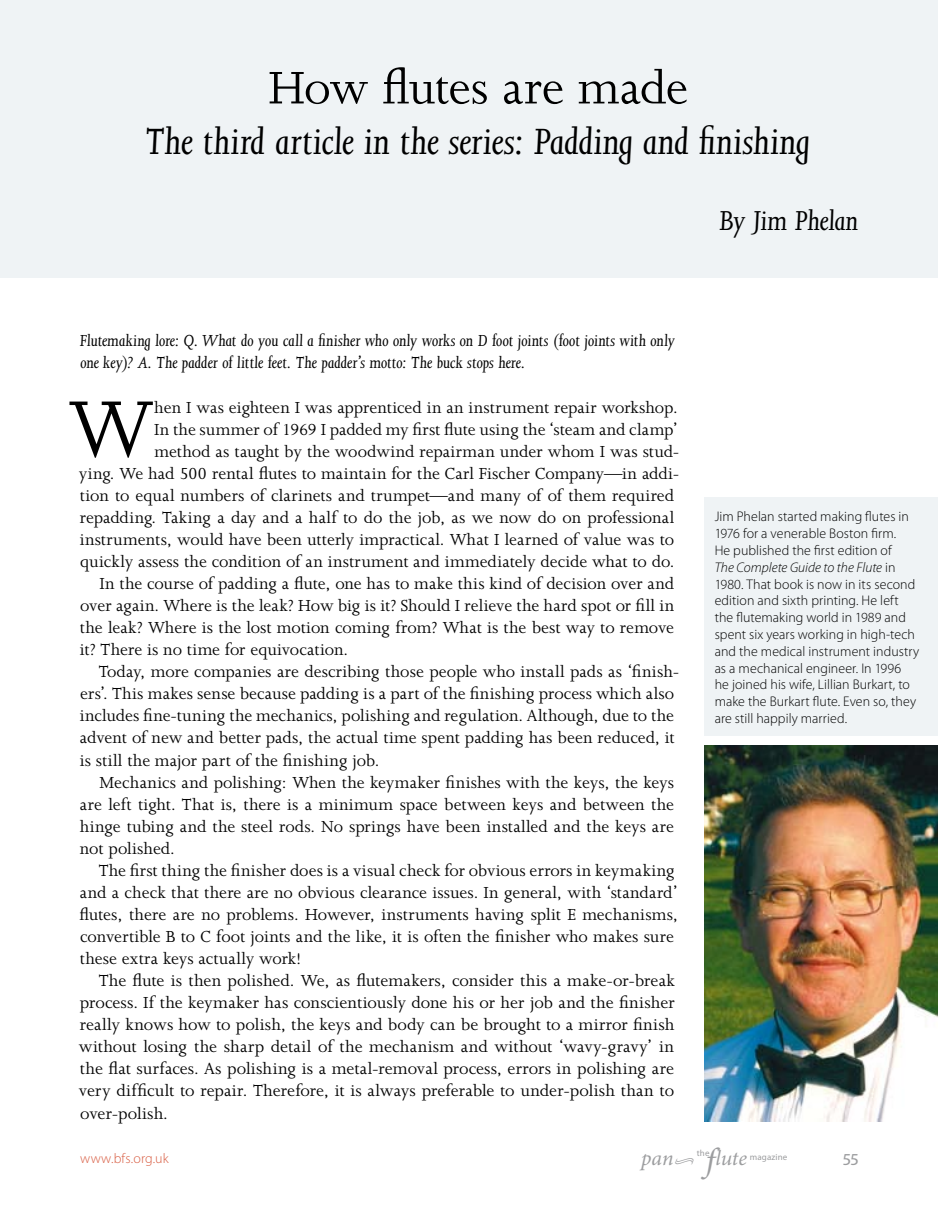
<style>
.page{position:relative;width:938px;height:1221px;background:#fff}
.page>*{position:absolute;margin:0;border:0;box-sizing:border-box;transform-origin:0 0}
.t1{font:92.05px "Joanna MT Std";color:#000}
.t2{font:52.5px "Joanna MT Std";letter-spacing:-.02em;color:#000}
.t3{font:italic 42px "Joanna MT Std";letter-spacing:-.005em;color:#000}
.t4{font:italic 31.5px "Joanna MT Std";letter-spacing:-.015em;color:#000}
.t5{font:italic 21.35px "Minion Pro";letter-spacing:-.005em;color:#9c9d9f}
.t6{font:18.38px "Joanna MT Std";letter-spacing:.005em;color:#000}
.t7{font:italic 18.38px/22.1px "Joanna MT Std";letter-spacing:-.005em;color:#000}
.t8{font:18.38px "Myriad Pro";color:#9c9d9f}
.t9{font:300 14px/16.8px "Myriad Pro";letter-spacing:.005em;color:#000}
.t10{font:300 14px "Myriad Pro";letter-spacing:.01em;color:#d85c41}
.t11{font:8.92px "Myriad Pro";letter-spacing:.02em;color:#9c9d9f}
.s1{font-style:italic}
.s2{font-size:33.25px}
.s3{font-size:12.42px}
</style>
<div class="page">
<div style="left:0;top:0;width:938px;height:278px;background:#eff3f5"></div>
<img style="left:704px;top:745px;width:234px;height:376px">
<div style="left:704px;top:497px;width:234px;height:239px;background:#eff3f5"></div>
<h2 class="t2" style="left:268px;top:60px;width:421px">How flutes are made</h2>
<h3 class="t3" style="left:144px;top:119px;width:667px">The third article in the series: Padding and finishing</h3>
<h3 class="t4" style="left:719px;top:203px;width:141px">By Jim Phelan</h3>
<p class="t7" style="left:80px;top:330px;width:597px">Flutemaking lore: Q. What do you call a finisher who only works on D foot joints (foot joints with only one key)? A. The padder of little feet. The padder’s motto: The buck stops here.</p>
<h1 class="t1" style="left:69px;top:380px;width:87px">W</h1>
<p class="t6" style="left:154px;top:397px;width:525px">hen I was eighteen I was apprenticed in an instrument repair workshop.</p>
<p class="t6" style="left:154px;top:419px;width:525px">In the summer of 1969 I padded my first flute using the ‘steam and clamp’</p>
<p class="t6" style="left:154px;top:441px;width:526px">method as taught by the woodwind repairman under whom I was stud-</p>
<p class="t6" style="left:79px;top:463px;width:602px">ying. We had 500 rental flutes to maintain for the Carl Fischer Company—in addi-</p>
<p class="t6" style="left:80px;top:485px;width:596px">tion to equal numbers of clarinets and trumpet—and many of of them required</p>
<p class="t6" style="left:80px;top:507px;width:596px">repadding. Taking a day and a half to do the job, as we now do on professional</p>
<p class="t6" style="left:80px;top:529px;width:596px">instruments, would have been utterly impractical. What I learned of value was to</p>
<p class="t6" style="left:80px;top:551px;width:596px">quickly assess the condition of an instrument and immediately decide what to do.</p>
<p class="t6" style="left:99px;top:573px;width:576px">In the course of padding a flute, one has to make this kind of decision over and</p>
<p class="t6" style="left:80px;top:595px;width:595px">over again. Where is the leak? How big is it? Should I relieve the hard spot or fill in</p>
<p class="t6" style="left:80px;top:617px;width:595px">the leak? Where is the lost motion coming from? What is the best way to remove</p>
<p class="t6" style="left:80px;top:640px;width:270px">it? There is no time for equivocation.</p>
<p class="t6" style="left:99px;top:662px;width:582px">Today, more companies are describing those people who install pads as ‘finish-</p>
<p class="t6" style="left:80px;top:684px;width:595px">ers’. This makes sense because padding is a part of the finishing process which also</p>
<p class="t6" style="left:80px;top:706px;width:595px">includes fine-tuning the mechanics, polishing and regulation. Although, due to the</p>
<p class="t6" style="left:80px;top:728px;width:596px">advent of new and better pads, the actual time spent padding has been reduced, it</p>
<p class="t6" style="left:80px;top:750px;width:301px">is still the major part of the finishing job.</p>
<p class="t6" style="left:100px;top:772px;width:576px">Mechanics and polishing: When the keymaker finishes with the keys, the keys</p>
<p class="t6" style="left:80px;top:794px;width:595px">are left tight. That is, there is a minimum space between keys and between the</p>
<p class="t6" style="left:80px;top:816px;width:595px">hinge tubing and the steel rods. No springs have been installed and the keys are</p>
<p class="t6" style="left:80px;top:838px;width:96px">not polished.</p>
<p class="t6" style="left:99px;top:860px;width:577px">The first thing the finisher does is a visual check for obvious errors in keymaking</p>
<p class="t6" style="left:80px;top:882px;width:599px">and a check that there are no obvious clearance issues. In general, with ‘standard’</p>
<p class="t6" style="left:79px;top:904px;width:600px">flutes, there are no problems. However, instruments having split E mechanisms,</p>
<p class="t6" style="left:80px;top:926px;width:595px">convertible B to C foot joints and the like, it is often the finisher who makes sure</p>
<p class="t6" style="left:80px;top:948px;width:223px">these extra keys actually work!</p>
<p class="t6" style="left:99px;top:970px;width:578px">The flute is then polished. We, as flutemakers, consider this a make-or-break</p>
<p class="t6" style="left:80px;top:992px;width:596px">process. If the keymaker has conscientiously done his or her job and the finisher</p>
<p class="t6" style="left:80px;top:1014px;width:596px">really knows how to polish, the keys and body can be brought to a mirror finish</p>
<p class="t6" style="left:79px;top:1036px;width:597px">without losing the sharp detail of the mechanism and without ‘wavy-gravy’ in</p>
<p class="t6" style="left:80px;top:1058px;width:595px">the flat surfaces. As polishing is a metal-removal process, errors in polishing are</p>
<p class="t6" style="left:79px;top:1081px;width:597px">very difficult to repair. Therefore, it is always preferable to under-polish than to</p>
<p class="t6" style="left:80px;top:1103px;width:89px">over-polish.</p>
<p class="t9" style="left:714px;top:508px;width:206px">Jim Phelan started making flutes in 1976 for a venerable Boston firm.<br>He published the first edition of<br><span class="s1">The Complete Guide to the Flute</span> in 1980. That book is now in its second edition and sixth printing. He left the flutemaking world in 1989 and spent six years working in high-tech and the medical instrument industry as a mechanical engineer. In 1996<br>he joined his wife, Lillian Burkart, to make the Burkart flute. Even so, they are still happily married.</p>
<p class="t5" style="left:705px;top:1143px;width:43px"><span class="s2">f</span>lute</p>
<p class="t11" style="left:696px;top:1147px;width:14px">the</p>
<p class="t10" style="left:80px;top:1150px;width:90px">www.bfs.org.uk</p>
<p class="t5" style="left:641px;top:1143px;width:54px">pan<span class="s3">•</span></p>
<p class="t8" style="left:842px;top:1145px;width:17px">55</p>
<p class="t11" style="left:749px;top:1151px;width:39px">magazine</p>
</div>
